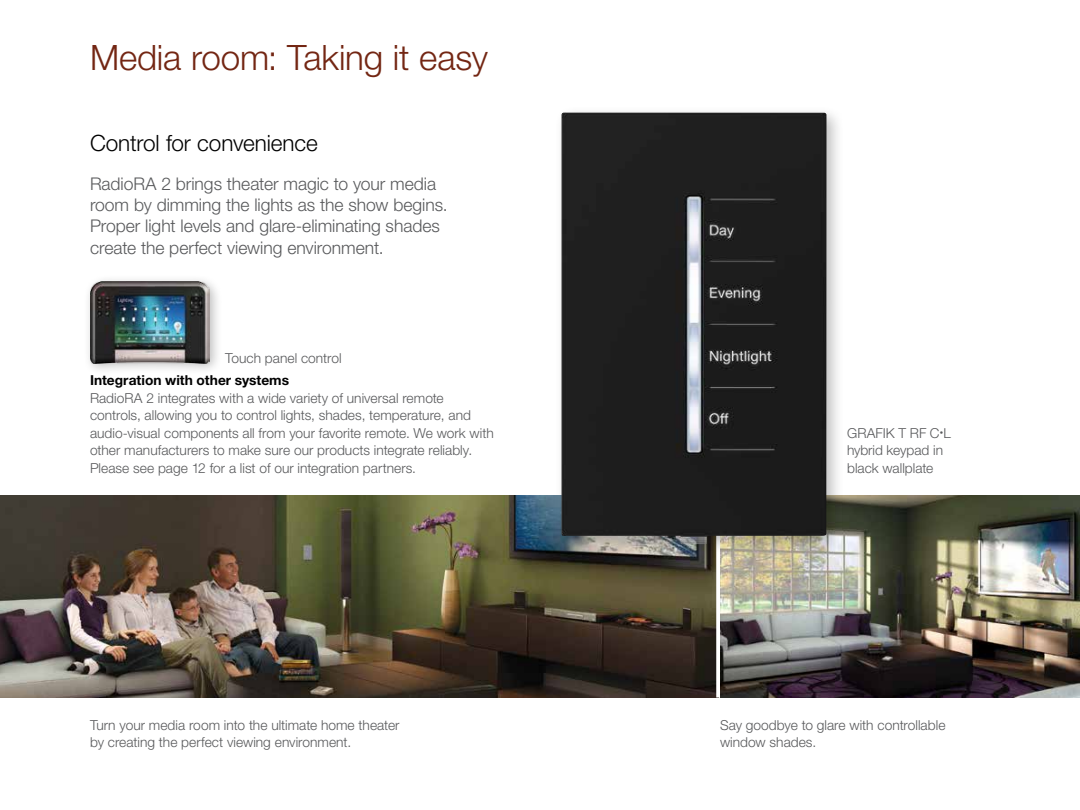
<style>
.page{position:relative;width:1080px;height:810px;background:#fff}
.page>*{position:absolute;margin:0;border:0;box-sizing:border-box;transform-origin:0 0}
.t1{font:300 35px "Helvetica Neue LT Std";letter-spacing:-.005em;color:#732613}
.t2{font:300 22.5px "Helvetica Neue LT Std";letter-spacing:-.005em;color:#000}
.t3{font:300 17.5px/21.2px "Helvetica Neue LT Std";letter-spacing:-.005em;color:#58595b}
.t4{font:300 13.75px/17.5px "Helvetica Neue LT Std";color:#58595b}
.t5{font:700 13.75px "Helvetica Neue LT Std";color:#000}
</style>
<div class="page">
<img style="left:0;top:495px;width:1080px;height:203px">
<svg style="left:716px;top:562px;width:4px;height:136px"></svg>
<div style="left:554px;top:105px;width:291px;height:457px;background:#000;opacity:.25"></div>
<img style="left:561px;top:112px;width:265px;height:432px">
<div style="left:83px;top:274px;width:139px;height:101px;background:#000;opacity:.25"></div>
<img style="left:90px;top:281px;width:120px;height:82px">
<h1 class="t1" style="left:90px;top:36px;width:399px">Media room: Taking it easy</h1>
<h2 class="t2" style="left:90px;top:129px;width:229px">Control for convenience</h2>
<p class="t3" style="left:90px;top:173px;width:359px">RadioRA 2 brings theater magic to your media room by dimming the lights as the show begins.<br>Proper light levels and glare-eliminating shades create the perfect viewing environment.</p>
<p class="t4" style="left:225px;top:349px;width:118px">Touch panel control</p>
<p class="t5" style="left:90px;top:372px;width:201px">Integration with other systems</p>
<p class="t4" style="left:90px;top:389px;width:405px">RadioRA 2 integrates with a wide variety of universal remote controls, allowing you to control lights, shades, temperature, and audio-visual components all from your favorite remote. We work with other manufacturers to make sure our products integrate reliably.<br>Please see page 12 for a list of our integration partners.</p>
<p class="t4" style="left:847px;top:424px;width:105px">GRAFIK T RF C<sup>•</sup>L hybrid keypad in black wallplate</p>
<p class="t4" style="left:90px;top:716px;width:311px">Turn your media room into the ultimate home theater by creating the perfect viewing environment.</p>
<p class="t4" style="left:720px;top:716px;width:227px">Say goodbye to glare with controllable window shades.</p>
</div>
